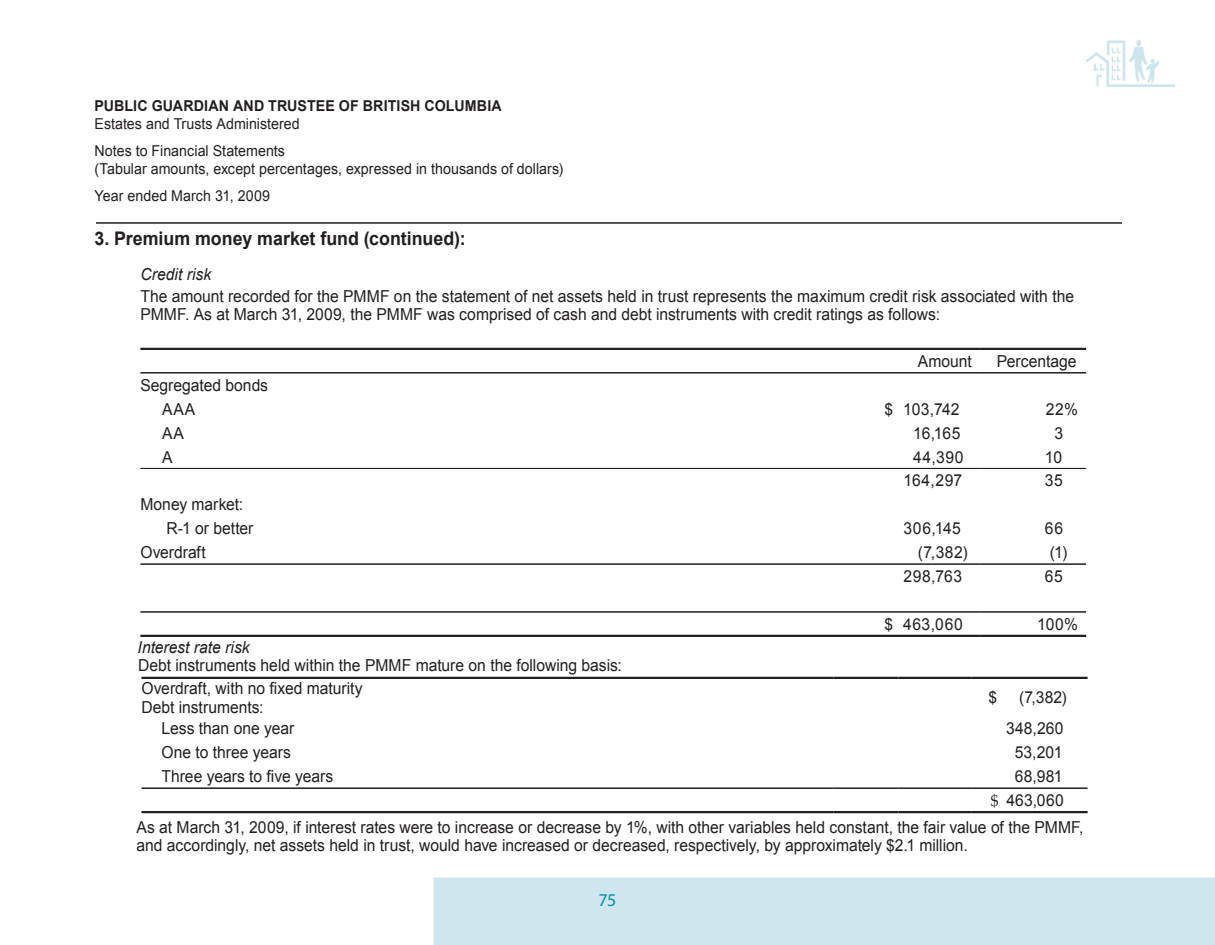
<style>
.page{position:relative;width:1215px;height:945px;background:#fff}
.page>*{position:absolute;margin:0;border:0;box-sizing:border-box;transform-origin:0 0}
._0708-Bullets-Financ{font:700 18.75px "Arial";color:#231f20;scale:.95 1}
.t1{font:18px "Myriad Pro";color:#008da8}
._0708-BodyText{font:16.5px/18px "Arial";color:#231f20;scale:.95 1}
._0708-Bullets-Financ-2{font:16.5px/18px "Arial";color:#231f20;scale:.95 1}
._0708-Bullets-Financ-3{font:italic 16.5px "Arial";letter-spacing:.005em;color:#231f20;scale:.95 1}
._0708-BodyText-2{font:15px/18px "Arial";color:#231f20;scale:.95 1}
._0708-BodyText-3{font:700 15px/18px "Arial";letter-spacing:.005em;color:#231f20;scale:.95 1}
.s1{font-weight:400}
.s2{font-style:italic}
.s3{font-family:"Palatino Linotype"}
</style>
<div class="page">
<div style="left:434px;top:878px;width:781px;height:67px;background:#cee7ee"></div>
<div style="left:580px;top:891px;width:55px;height:18px;background:#cee7ee"></div>
<img style="left:1087px;top:40px;width:87px;height:46px">
<hr style="left:140px;top:468px;width:708px;height:1px;background:#231f20">
<hr style="left:848px;top:468px;width:132px;height:1px;background:#231f20">
<hr style="left:980px;top:468px;width:106px;height:1px;background:#231f20">
<hr style="left:140px;top:348px;width:708px;height:2px;background:#231f20">
<hr style="left:848px;top:348px;width:132px;height:2px;background:#231f20">
<hr style="left:980px;top:348px;width:106px;height:2px;background:#231f20">
<hr style="left:140px;top:372px;width:708px;height:2px;background:#231f20">
<hr style="left:848px;top:372px;width:132px;height:2px;background:#231f20">
<hr style="left:980px;top:372px;width:106px;height:2px;background:#231f20">
<hr style="left:140px;top:563px;width:708px;height:2px;background:#231f20">
<hr style="left:848px;top:563px;width:132px;height:2px;background:#231f20">
<hr style="left:980px;top:563px;width:106px;height:2px;background:#231f20">
<hr style="left:140px;top:611px;width:708px;height:2px;background:#231f20">
<hr style="left:848px;top:611px;width:132px;height:2px;background:#231f20">
<hr style="left:980px;top:611px;width:106px;height:2px;background:#231f20">
<hr style="left:140px;top:635px;width:708px;height:2px;background:#231f20">
<hr style="left:848px;top:635px;width:132px;height:2px;background:#231f20">
<hr style="left:980px;top:635px;width:106px;height:2px;background:#231f20">
<hr style="left:141px;top:677px;width:693px;height:2px;background:#231f20">
<hr style="left:834px;top:677px;width:64px;height:2px;background:#231f20">
<hr style="left:898px;top:677px;width:73px;height:2px;background:#231f20">
<hr style="left:971px;top:677px;width:117px;height:2px;background:#231f20">
<hr style="left:141px;top:787px;width:693px;height:2px;background:#231f20">
<hr style="left:834px;top:787px;width:64px;height:2px;background:#231f20">
<hr style="left:898px;top:787px;width:73px;height:2px;background:#231f20">
<hr style="left:971px;top:787px;width:117px;height:2px;background:#231f20">
<hr style="left:141px;top:811px;width:693px;height:2px;background:#231f20">
<hr style="left:834px;top:811px;width:64px;height:2px;background:#231f20">
<hr style="left:898px;top:811px;width:73px;height:2px;background:#231f20">
<hr style="left:971px;top:811px;width:117px;height:2px;background:#231f20">
<hr style="left:96px;top:222px;width:1026px;height:2px;background:#231f20">
<p class="_0708-BodyText-3" style="left:94px;top:97px;width:430px">PUBLIC GUARDIAN AND TRUSTEE OF BRITISH COLUMBIA<br><span class="s1">Estates and Trusts Administered</span></p>
<p class="_0708-BodyText-2" style="left:94px;top:142px;width:495px">Notes to Financial Statements<br>(Tabular amounts, except percentages, expressed in thousands of dollars)</p>
<p class="_0708-BodyText-2" style="left:94px;top:187px;width:186px">Year ended March 31, 2009</p>
<p class="_0708-Bullets-Financ" style="left:94px;top:226px;width:392px">3. Premium money market fund (continued):</p>
<p class="_0708-Bullets-Financ-3" style="left:140px;top:264px;width:76px">Credit risk</p>
<p class="_0708-Bullets-Financ-2" style="left:140px;top:287px;width:984px">The amount recorded for the PMMF on the statement of net assets held in trust represents the maximum credit risk associated with the<br>PMMF. As at March 31, 2009, the PMMF was comprised of cash and debt instruments with credit ratings as follows:</p>
<p class="_0708-BodyText" style="left:918px;top:352px;width:58px">Amount</p>
<p class="_0708-BodyText" style="left:997px;top:352px;width:86px">Percentage</p>
<p class="_0708-BodyText" style="left:140px;top:376px;width:136px">Segregated bonds</p>
<p class="_0708-BodyText" style="left:162px;top:400px;width:36px">AAA</p>
<p class="_0708-BodyText" style="left:885px;top:400px;width:80px">$ 103,742</p>
<p class="_0708-BodyText" style="left:1046px;top:400px;width:35px">22%</p>
<p class="_0708-BodyText" style="left:162px;top:424px;width:24px">AA</p>
<p class="_0708-BodyText" style="left:913px;top:424px;width:51px">16,165</p>
<p class="_0708-BodyText" style="left:1054px;top:424px;width:11px">3</p>
<p class="_0708-BodyText" style="left:162px;top:448px;width:13px">A</p>
<p class="_0708-BodyText" style="left:913px;top:448px;width:55px">44,390</p>
<p class="_0708-BodyText" style="left:1045px;top:448px;width:20px">10</p>
<p class="_0708-BodyText" style="left:904px;top:472px;width:63px">164,297</p>
<p class="_0708-BodyText" style="left:1045px;top:472px;width:20px">35</p>
<p class="_0708-BodyText" style="left:140px;top:496px;width:110px">Money market:</p>
<p class="_0708-BodyText" style="left:167px;top:520px;width:93px">R-1 or better</p>
<p class="_0708-BodyText" style="left:904px;top:520px;width:62px">306,145</p>
<p class="_0708-BodyText" style="left:1045px;top:520px;width:21px">66</p>
<p class="_0708-BodyText" style="left:140px;top:544px;width:70px">Overdraft</p>
<p class="_0708-BodyText" style="left:918px;top:544px;width:54px">(7,382)</p>
<p class="_0708-BodyText" style="left:1050px;top:544px;width:20px">(1)</p>
<p class="_0708-BodyText" style="left:904px;top:567px;width:63px">298,763</p>
<p class="_0708-BodyText" style="left:1045px;top:567px;width:20px">65</p>
<p class="_0708-BodyText" style="left:885px;top:615px;width:84px">$ 463,060</p>
<p class="_0708-BodyText" style="left:1037px;top:615px;width:45px">100%</p>
<p class="_0708-BodyText" style="left:138px;top:638px;width:511px"><span class="s2">Interest rate risk<br></span>Debt instruments held within the PMMF mature on the following basis:</p>
<p class="_0708-BodyText" style="left:141px;top:678px;width:234px;line-height:19.5px">Overdraft, with no fixed maturity<br>Debt instruments:</p>
<p class="_0708-BodyText" style="left:989px;top:689px;width:11px">$</p>
<p class="_0708-BodyText" style="left:1019px;top:689px;width:51px">(7,382)</p>
<p class="_0708-BodyText" style="left:162px;top:720px;width:141px">Less than one year</p>
<p class="_0708-BodyText" style="left:1006px;top:720px;width:62px">348,260</p>
<p class="_0708-BodyText" style="left:162px;top:744px;width:138px">One to three years</p>
<p class="_0708-BodyText" style="left:1015px;top:744px;width:52px">53,201</p>
<p class="_0708-BodyText" style="left:162px;top:768px;width:182px">Three years to five years</p>
<p class="_0708-BodyText" style="left:1015px;top:768px;width:52px">68,981</p>
<p class="_0708-BodyText" style="left:991px;top:791px;width:78px"><span class="s3">$</span> 463,060</p>
<p class="_0708-BodyText" style="left:136px;top:819px;width:998px">As at March 31, 2009, if interest rates were to increase or decrease by 1%, with other variables held constant, the fair value of the PMMF, and accordingly, net assets held in trust, would have increased or decreased, respectively, by approximately $2.1 million.</p>
<p class="t1" style="left:599px;top:889px;width:19px">75</p>
</div>
